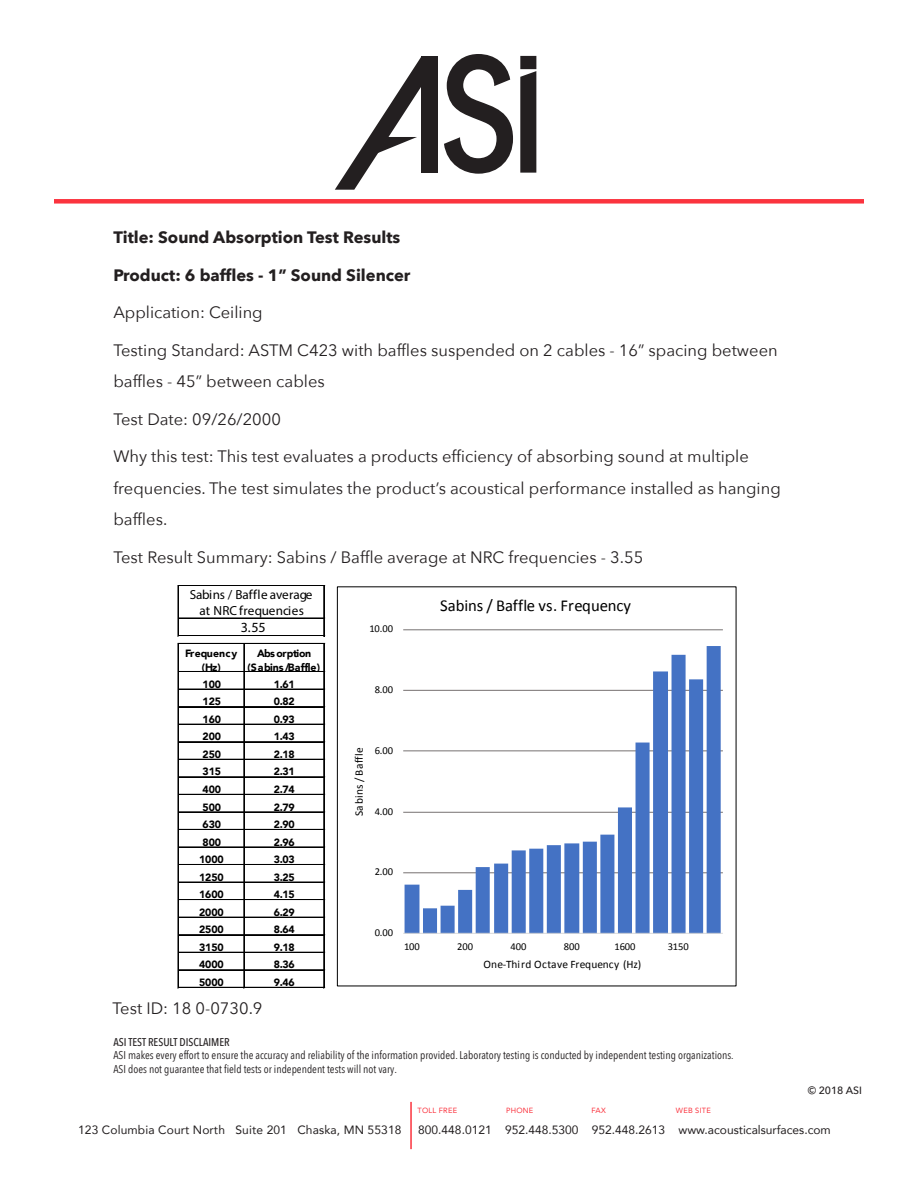
<style>
.page{position:relative;width:918px;height:1188px;background:#fff}
.page>*{position:absolute;margin:0;border:0;box-sizing:border-box;transform-origin:0 0}
.t1{font:16.65px "Calibri";color:#000}
.t2{font:16.5px/31.5px "Avenir Next";color:#231f20}
.t3{font:700 16.5px "Avenir Next";color:#231f20}
.t4{font:14.1px "Myriad Pro";color:#000}
.t5{font:13.2px/15.8px "Myriad Pro";letter-spacing:-.01em;color:#000;text-align:center}
.t6{font:12px "Avenir";color:#231f20}
.t7{font:11.4px "Calibri";letter-spacing:.015em;color:#000}
.t8{font:11.25px/13.5px "Avenir Next Condensed";color:#231f20}
.t9{font:500 11.25px "Avenir Next Condensed";color:#231f20}
.t10{font:900 10.5px/14.1px "Avenir";letter-spacing:-.01em;color:#000;text-align:center}
.t11{font:10.5px "Calibri";letter-spacing:-.005em;color:#000}
.t12{font:900 10.5px/14.1px "Avenir";letter-spacing:.01em;color:#000;text-align:center}
.t13{font:500 10.5px "Avenir Next";letter-spacing:-.005em;color:#231f20}
.t14{font:7.5px "Avenir";letter-spacing:.03em;color:#fb333e}
.s1{font-size:12px}
</style>
<div class="page">
<div style="left:54px;top:199px;width:810px;height:5px;background:#fb333e"></div>
<hr style="left:410px;top:1102px;width:2px;height:47px;background:#fb333e">
<svg style="left:444px;top:54px;width:69px;height:120px"></svg>
<div style="left:422px;top:56px;width:16px;height:117px;background:#231f20"></div>
<svg style="left:335px;top:56px;width:87px;height:134px"></svg>
<svg style="left:520px;top:56px;width:16px;height:117px;background:#302d2e"></svg>
<hr style="left:179px;top:585px;width:146px;height:1px;background:#000">
<hr style="left:179px;top:586px;width:146px;height:1px;background:#000">
<hr style="left:179px;top:618px;width:146px;height:1px;background:#000">
<hr style="left:178px;top:586px;width:1px;height:50px;background:#000">
<hr style="left:179px;top:635px;width:146px;height:1px;background:#000">
<hr style="left:179px;top:636px;width:146px;height:1px;background:#000">
<hr style="left:324px;top:586px;width:1px;height:50px;background:#000">
<hr style="left:179px;top:643px;width:146px;height:1px;background:#000">
<hr style="left:179px;top:671px;width:146px;height:1px;background:#000">
<hr style="left:179px;top:689px;width:146px;height:1px;background:#000">
<hr style="left:179px;top:706px;width:146px;height:1px;background:#000">
<hr style="left:179px;top:707px;width:146px;height:1px;background:#000">
<hr style="left:179px;top:724px;width:146px;height:1px;background:#000">
<hr style="left:179px;top:741px;width:146px;height:1px;background:#000">
<hr style="left:179px;top:742px;width:146px;height:1px;background:#000">
<hr style="left:179px;top:759px;width:146px;height:1px;background:#000">
<hr style="left:179px;top:776px;width:146px;height:1px;background:#000">
<hr style="left:179px;top:777px;width:146px;height:1px;background:#000">
<hr style="left:179px;top:794px;width:146px;height:1px;background:#000">
<hr style="left:179px;top:812px;width:146px;height:1px;background:#000">
<hr style="left:179px;top:829px;width:146px;height:1px;background:#000">
<hr style="left:179px;top:847px;width:146px;height:1px;background:#000">
<hr style="left:179px;top:864px;width:146px;height:1px;background:#000">
<hr style="left:179px;top:882px;width:146px;height:1px;background:#000">
<hr style="left:179px;top:899px;width:146px;height:1px;background:#000">
<hr style="left:179px;top:900px;width:146px;height:1px;background:#000">
<hr style="left:179px;top:917px;width:146px;height:1px;background:#000">
<hr style="left:179px;top:934px;width:146px;height:1px;background:#000">
<hr style="left:179px;top:935px;width:146px;height:1px;background:#000">
<hr style="left:179px;top:952px;width:146px;height:1px;background:#000">
<hr style="left:179px;top:969px;width:146px;height:1px;background:#000">
<hr style="left:179px;top:970px;width:146px;height:1px;background:#000">
<hr style="left:178px;top:643px;width:1px;height:345px;background:#000">
<hr style="left:244px;top:644px;width:1px;height:344px;background:#000">
<hr style="left:179px;top:987px;width:146px;height:1px;background:#000">
<hr style="left:324px;top:644px;width:1px;height:344px;background:#000">
<hr style="left:403px;top:872px;width:320px;height:1px;background:#767171">
<hr style="left:403px;top:812px;width:320px;height:1px;background:#767171">
<hr style="left:403px;top:750px;width:320px;height:1px;background:#767171">
<hr style="left:403px;top:690px;width:320px;height:1px;background:#767171">
<hr style="left:403px;top:629px;width:320px;height:1px;background:#767171">
<svg style="left:405px;top:646px;width:316px;height:287px"></svg>
<hr style="left:403px;top:933px;width:320px;height:1px;background:#d9d9d9">
<p class="t3" style="left:113px;top:223px;width:288px">Title: Sound Absorption Test Results</p>
<p class="t3" style="left:113px;top:261px;width:299px">Product: 6 baffles - 1” Sound Silencer</p>
<p class="t2" style="left:113px;top:296px;width:151px">Application: Ceiling</p>
<p class="t2" style="left:113px;top:334px;width:666px">Testing Standard: ASTM C423 with baffles suspended on 2 cables - 16” spacing between baffles - 45” between cables</p>
<p class="t2" style="left:113px;top:403px;width:169px">Test Date: 09/26/2000</p>
<p class="t2" style="left:113px;top:440px;width:669px">Why this test: This test evaluates a products efficiency of absorbing sound at multiple frequencies. The test simulates the product’s acoustical performance installed as hanging baffles.</p>
<p class="t2" style="left:113px;top:541px;width:531px">Test Result Summary: Sabins / Baffle average at NRC frequencies - 3.55</p>
<p class="t5" style="left:190px;top:587px;width:124px">Sabins / Baffle average at NRC frequencies</p>
<p class="t4" style="left:241px;top:618px;width:26px">3.55</p>
<p class="t12" style="left:185px;top:646px;width:54px">Frequency (Hz)</p>
<p class="t10" style="left:247px;top:646px;width:74px">Absorption (Sabins/Baffle)</p>
<p class="t10" style="left:203px;top:677px;width:20px">100</p>
<p class="t10" style="left:274px;top:677px;width:23px">1.61</p>
<p class="t10" style="left:203px;top:694px;width:20px">125</p>
<p class="t10" style="left:274px;top:694px;width:23px">0.82</p>
<p class="t10" style="left:203px;top:712px;width:20px">160</p>
<p class="t10" style="left:274px;top:712px;width:23px">0.93</p>
<p class="t10" style="left:203px;top:729px;width:20px">200</p>
<p class="t10" style="left:274px;top:729px;width:23px">1.43</p>
<p class="t10" style="left:203px;top:747px;width:20px">250</p>
<p class="t10" style="left:274px;top:747px;width:23px">2.18</p>
<p class="t10" style="left:203px;top:764px;width:20px">315</p>
<p class="t10" style="left:274px;top:764px;width:23px">2.31</p>
<p class="t10" style="left:203px;top:782px;width:20px">400</p>
<p class="t10" style="left:274px;top:782px;width:23px">2.74</p>
<p class="t10" style="left:203px;top:800px;width:20px">500</p>
<p class="t10" style="left:274px;top:800px;width:23px">2.79</p>
<p class="t10" style="left:203px;top:817px;width:20px">630</p>
<p class="t10" style="left:274px;top:817px;width:23px">2.90</p>
<p class="t10" style="left:203px;top:835px;width:20px">800</p>
<p class="t10" style="left:274px;top:835px;width:23px">2.96</p>
<p class="t10" style="left:199px;top:852px;width:26px">1000</p>
<p class="t10" style="left:274px;top:852px;width:23px">3.03</p>
<p class="t10" style="left:199px;top:870px;width:26px">1250</p>
<p class="t10" style="left:274px;top:870px;width:23px">3.25</p>
<p class="t10" style="left:199px;top:887px;width:26px">1600</p>
<p class="t10" style="left:274px;top:887px;width:23px">4.15</p>
<p class="t10" style="left:199px;top:905px;width:26px">2000</p>
<p class="t10" style="left:274px;top:905px;width:23px">6.29</p>
<p class="t10" style="left:199px;top:922px;width:26px">2500</p>
<p class="t10" style="left:274px;top:922px;width:23px">8.64</p>
<p class="t10" style="left:199px;top:940px;width:26px">3150</p>
<p class="t10" style="left:274px;top:940px;width:23px">9.18</p>
<p class="t10" style="left:199px;top:957px;width:26px">4000</p>
<p class="t10" style="left:274px;top:957px;width:23px">8.36</p>
<p class="t10" style="left:199px;top:975px;width:26px">5000</p>
<p class="t10" style="left:274px;top:975px;width:23px">9.46</p>
<p class="t2" style="left:112px;top:992px;width:152px">Test ID: 18 0-0730.9</p>
<p class="t11" style="left:369px;top:622px;width:25px">10.00</p>
<p class="t1" style="left:440px;top:594px;width:193px">Sabins / Baffle vs. Frequency</p>
<p class="t11" style="left:375px;top:682px;width:20px">8.00</p>
<p class="t7" style="left:351px;top:816px;width:70px;rotate:-90deg">Sabins / Baffle</p>
<p class="t11" style="left:375px;top:743px;width:20px">6.00</p>
<p class="t11" style="left:375px;top:804px;width:20px">4.00</p>
<p class="t11" style="left:375px;top:865px;width:20px">2.00</p>
<p class="t11" style="left:375px;top:925px;width:20px">0.00</p>
<p class="t11" style="left:404px;top:939px;width:17px">100</p>
<p class="t11" style="left:457px;top:939px;width:17px">200</p>
<p class="t11" style="left:511px;top:939px;width:17px">400</p>
<p class="t11" style="left:564px;top:939px;width:17px">800</p>
<p class="t11" style="left:614px;top:939px;width:23px">1600</p>
<p class="t11" style="left:668px;top:939px;width:23px">3150</p>
<p class="t7" style="left:483px;top:956px;width:159px">One-Third Octave Frequency (Hz)</p>
<p class="t9" style="left:113px;top:1035px;width:118px">ASI TEST RESULT DISCLAIMER</p>
<p class="t8" style="left:113px;top:1048px;width:622px">ASI makes every effort to ensure the accuracy and reliability of the information provided. Laboratory testing is conducted by independent testing organizations.<br>ASI does not guarantee that field tests or independent tests will not vary<span class="s1">.</span></p>
<p class="t14" style="left:418px;top:1105px;width:41px">TOLL FREE</p>
<p class="t14" style="left:506px;top:1105px;width:29px">PHONE</p>
<p class="t14" style="left:592px;top:1105px;width:16px">FAX</p>
<p class="t14" style="left:676px;top:1105px;width:36px">WEB SITE</p>
<p class="t13" style="left:808px;top:1081px;width:56px">© 2018 ASI</p>
<p class="t6" style="left:78px;top:1120px;width:325px">123 Columbia Court North Suite 201 Chaska, MN 55318</p>
<p class="t6" style="left:418px;top:1120px;width:414px">800.448.0121 952.448.5300 952.448.2613 www.acousticalsurfaces.com</p>
</div>
